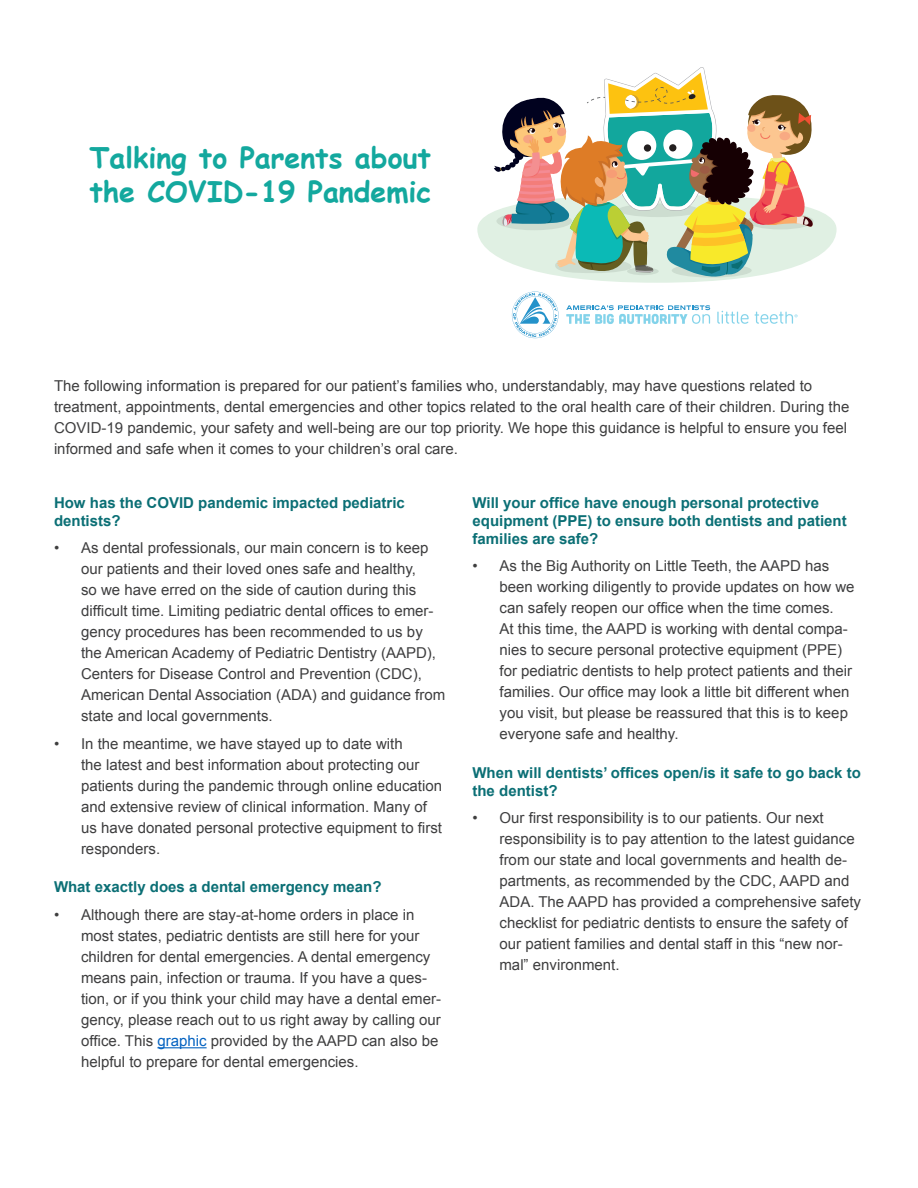
<style>
.page{position:relative;width:918px;height:1188px;background:#fff}
.page>*{position:absolute;margin:0;border:0;box-sizing:border-box;transform-origin:0 0}
.t1{font:700 28.5px/34.2px "Comic Sans MS";color:#13a89e}
.t2{font:15px/21px "Arial";color:#3e3e3f}
.Question{font:700 15px/18px "Arial";color:#0b6f75}
.s1{color:#0563c1}
</style>
<div class="page">
<svg style="left:477px;top:67px;width:360px;height:216px"></svg>
<div style="left:700px;top:166px;width:10px;height:8px;background:#9c5b44;border-radius:50%"></div>
<svg style="left:512px;top:292px;width:46px;height:46px"></svg>
<svg style="left:566px;top:305px;width:144px;height:19px"></svg>
<svg style="left:717px;top:311px;width:32px;height:13px"></svg>
<svg style="left:755px;top:312px;width:43px;height:12px"></svg>
<hr style="left:157px;top:1047px;width:50px;height:1px;background:#0563c1">
<p class="t1" style="left:89px;top:139px;width:343px">Talking to Parents about the COVID-19 Pandemic</p>
<p class="t2" style="left:54px;top:376px;width:797px">The following information is prepared for our patient’s families who, understandably, may have questions related to treatment, appointments, dental emergencies and other topics related to the oral health care of their children. During the COVID-19 pandemic, your safety and well-being are our top priority. We hope this guidance is helpful to ensure you feel informed and safe when it comes to your children’s oral care.</p>
<p class="Question" style="left:54px;top:494px;width:352px">How has the COVID pandemic impacted pediatric dentists?</p>
<p class="t2" style="left:81px;top:538px;width:366px;text-indent:-27px">• As dental professionals, our main concern is to keep our patients and their loved ones safe and healthy,<br>so we have erred on the side of caution during this difficult time. Limiting pediatric dental offices to emer&shy;gency procedures has been recommended to us by the American Academy of Pediatric Dentistry (AAPD), Centers for Disease Control and Prevention (CDC), American Dental Association (ADA) and guidance from state and local governments.</p>
<p class="t2" style="left:81px;top:734px;width:363px;text-indent:-27px">• In the meantime, we have stayed up to date with<br>the latest and best information about protecting our patients during the pandemic through online education and extensive review of clinical information. Many of us have donated personal protective equipment to first responders.</p>
<p class="Question" style="left:54px;top:879px;width:329px">What exactly does a dental emergency mean?</p>
<p class="t2" style="left:81px;top:905px;width:362px;text-indent:-27px">• Although there are stay-at-home orders in place in most states, pediatric dentists are still here for your children for dental emergencies. A dental emergency means pain, infection or trauma. If you have a ques&shy;tion, or if you think your child may have a dental emer&shy;gency, please reach out to us right away by calling our office. This <span class="s1">graphic</span> provided by the AAPD can also be helpful to prepare for dental emergencies.</p>
<p class="Question" style="left:472px;top:494px;width:376px">Will your office have enough personal protective equipment (PPE) to ensure both dentists and patient families are safe?</p>
<p class="t2" style="left:500px;top:556px;width:357px;text-indent:-27px">• As the Big Authority on Little Teeth, the AAPD has been working diligently to provide updates on how we can safely reopen our office when the time comes.<br>At this time, the AAPD is working with dental compa&shy;nies to secure personal protective equipment (PPE) for pediatric dentists to help protect patients and their families. Our office may look a little bit different when you visit, but please be reassured that this is to keep everyone safe and healthy.</p>
<p class="Question" style="left:472px;top:764px;width:390px">When will dentists’ offices open/is it safe to go back to the dentist?</p>
<p class="t2" style="left:500px;top:808px;width:363px;text-indent:-27px">• Our first responsibility is to our patients. Our next responsibility is to pay attention to the latest guidance from our state and local governments and health de&shy;partments, as recommended by the CDC, AAPD and ADA. The AAPD has provided a comprehensive safety checklist for pediatric dentists to ensure the safety of our patient families and dental staff in this “new nor&shy;mal” environment.</p>
</div>
